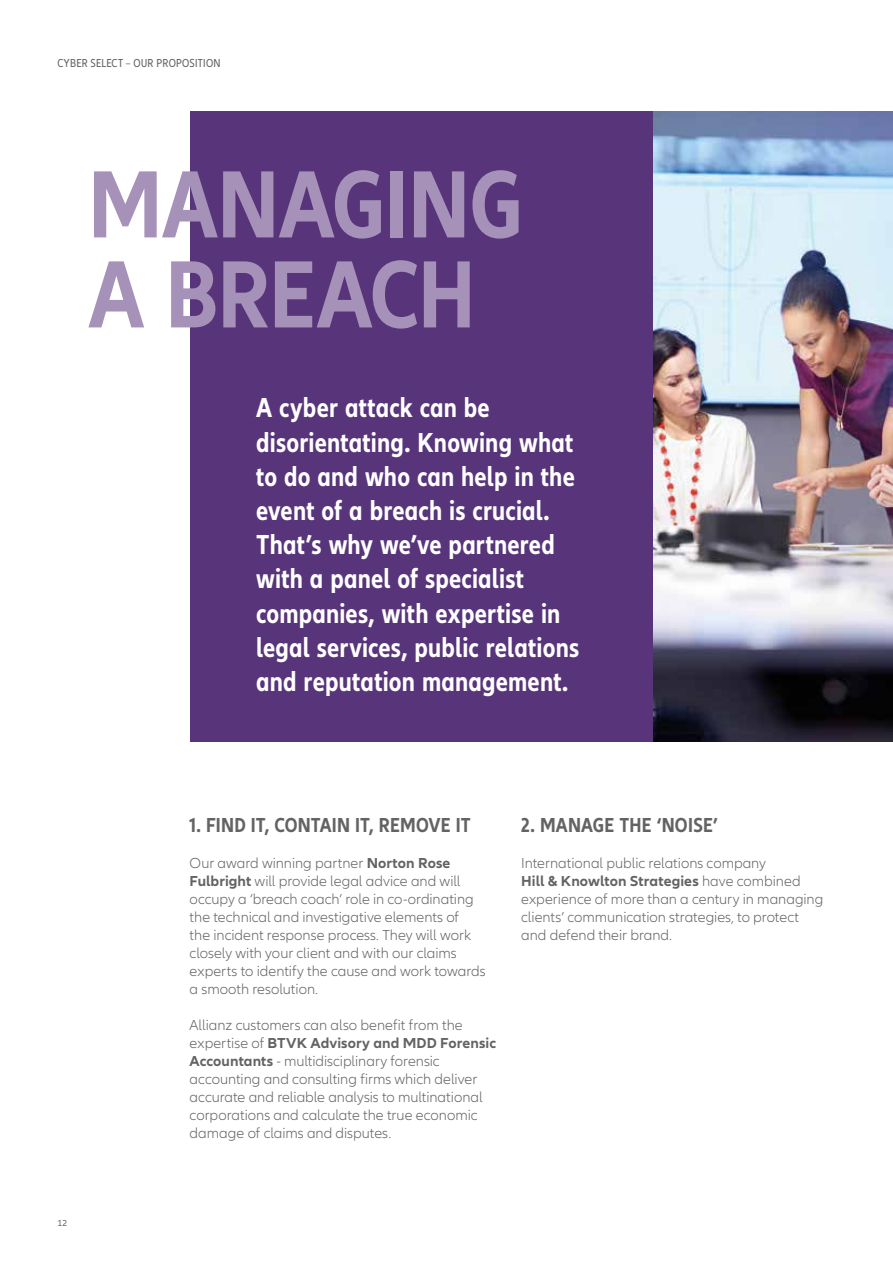
<style>
.page{position:relative;width:893px;height:1263px;background:#fff}
.page>*{position:absolute;margin:0;border:0;box-sizing:border-box;transform-origin:0 0}
.t1{font:700 condensed 99px/90px "Allianz Neo";color:#a691b9}
.t2{font:700 condensed 28.5px/34.2px "Allianz Neo";letter-spacing:.01em;color:#fff}
.t3{font:700 condensed 21px "Allianz Neo";letter-spacing:.01em;color:#646363}
.t4{font:300 15px/18px "Allianz Neo";color:#646363}
.t5{font:condensed 12px "Allianz Neo";letter-spacing:.025em;color:#646363}
.t6{font:9px "Allianz Neo";color:#646363}
.s1{font-weight:700}
</style>
<div class="page">
<div style="left:190px;top:111px;width:464px;height:630px;background:#58357a"></div>
<img style="left:654px;top:111px;width:239px;height:630px">
<p class="t5" style="left:57px;top:56px;width:165px">CYBER SELECT – OUR PROPOSITION</p>
<h1 class="t1" style="left:88px;top:162px;width:436px">MANAGING<br>A BREACH</h1>
<p class="t2" style="left:256px;top:391px;width:324px">A cyber attack can be disorientating. Knowing what to do and who can help in the event of a breach is crucial.<br>That’s why we’ve partnered with a panel of specialist companies, with expertise in legal services, public relations and reputation management.</p>
<p class="t6" style="left:58px;top:1218px;width:11px">12</p>
<h3 class="t3" style="left:190px;top:812px;width:283px">1. FIND IT, CONTAIN IT, REMOVE IT</h3>
<p class="t4" style="left:190px;top:854px;width:297px">Our award winning partner <span class="s1">Norton Rose Fulbright</span> will provide legal advice and will occupy a ‘breach coach’ role in co-ordinating the technical and investigative elements of<br>the incident response process. They will work closely with your client and with our claims experts to identify the cause and work towards a smooth resolution.</p>
<p class="t4" style="left:190px;top:1016px;width:308px">Allianz customers can also benefit from the expertise of <span class="s1">BTVK Advisory and MDD Forensic Accountants</span> - multidisciplinary forensic accounting and consulting firms which deliver accurate and reliable analysis to multinational corporations and calculate the true economic damage of claims and disputes.</p>
<h3 class="t3" style="left:521px;top:812px;width:198px">2. MANAGE THE ‘NOISE’</h3>
<p class="t4" style="left:521px;top:854px;width:304px">International public relations company<br><span class="s1">Hill &amp; Knowlton Strategies</span> have combined experience of more than a century in managing clients’ communication strategies, to protect and defend their brand.</p>
</div>
